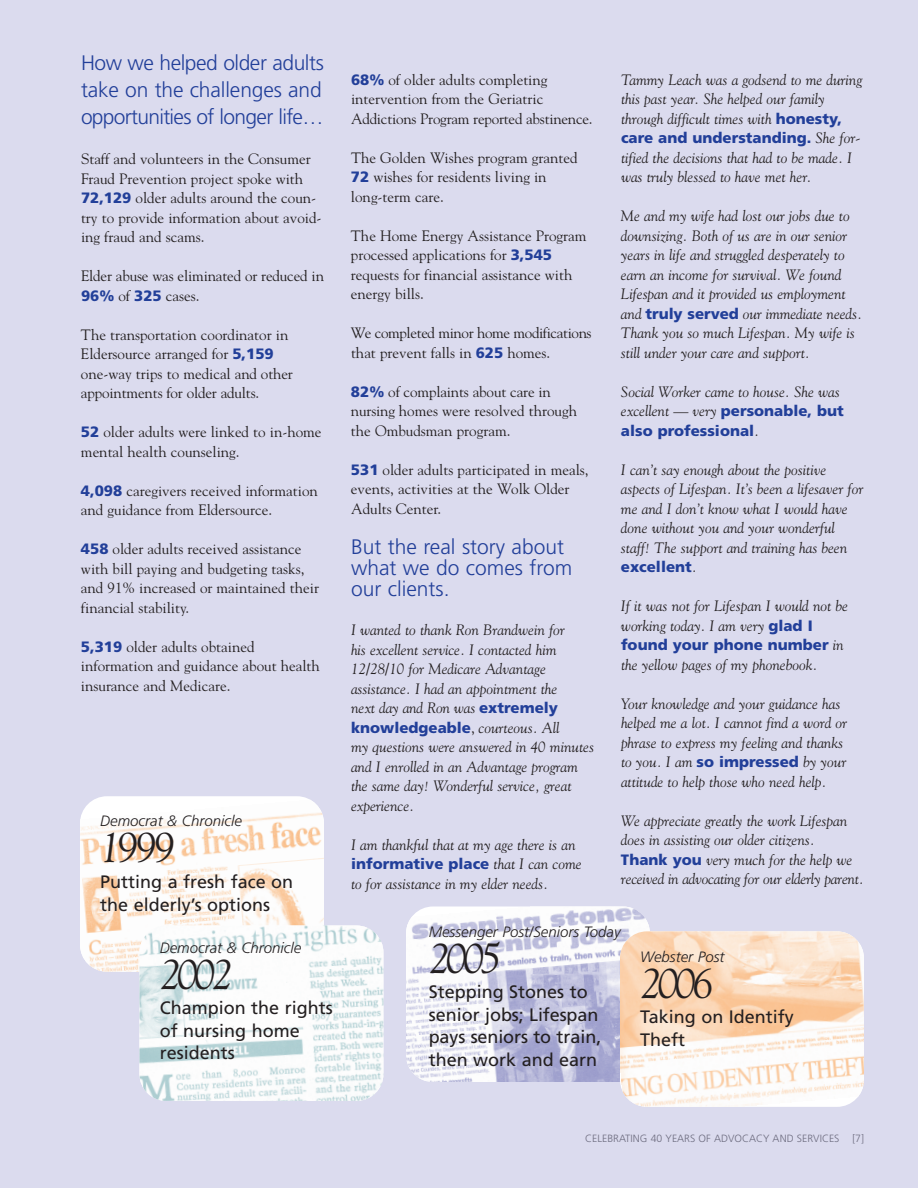
<style>
.page{position:relative;width:918px;height:1188px;background:#dbdbee}
.page>*{position:absolute;margin:0;border:0;box-sizing:border-box;transform-origin:0 0}
.t1{font:italic 42px "Goudy";letter-spacing:-.085em;color:#231f20}
.t2{font:300 21px/27px "Frutiger";letter-spacing:-.005em;color:#223f99;text-align:justify}
.t3{font:18px/22.5px "Frutiger";color:#231f20}
.t4{font:italic 15px/19.5px "Goudy";color:#231f20}
.t5{font:15px/19.5px "Goudy";color:#231f20}
.t6{font:900 15px "Frutiger";color:#223f99}
.t7{font:italic 300 15px "Frutiger";color:#231f20}
.t8{font:15px/19.5px "Goudy";letter-spacing:-.025em;color:#231f20}
.t9{font:300 10.5px "Frutiger";color:#6d6c7f}
.s1{font-family:"Frutiger";font-weight:900;color:#223f99}
.s2{font-family:"Frutiger";font-weight:900;font-style:normal;color:#223f99}
.s3{font-family:"Goudy";font-weight:400;color:#231f20}
.s4{font-family:"Goudy";font-weight:400;font-style:italic;color:#231f20}
</style>
<div class="page">
<img style="left:80px;top:798px;width:244px;height:174px">
<img style="left:139px;top:926px;width:244px;height:175px">
<img style="left:406px;top:906px;width:244px;height:176px">
<img style="left:620px;top:931px;width:244px;height:176px">
<h2 class="t2" style="left:81px;top:51px;width:244px">How we helped older adults take on the challenges and opportunities of longer life…</h2>
<p class="t5" style="left:81px;top:149px;width:242px">Staff and volunteers in the Consumer Fraud Prevention project spoke with <span class="s1">72,129</span> older adults around the coun&shy;try to provide information about avoid&shy;ing fraud and scams.</p>
<p class="t5" style="left:81px;top:266px;width:245px">Elder abuse was eliminated or reduced in<br><span class="s1">96%</span> of <span class="s1">325</span> cases.</p>
<p class="t5" style="left:81px;top:325px;width:213px">The transportation coordinator in Eldersource arranged for <span class="s1">5,159 </span>one-way trips to medical and other appointments for older adults.</p>
<p class="t5" style="left:81px;top:422px;width:242px"><span class="s1">52</span> older adults were linked to in-home mental health counseling.</p>
<p class="t5" style="left:81px;top:481px;width:238px"><span class="s1">4,098</span> caregivers received information and guidance from Eldersource.</p>
<p class="t5" style="left:81px;top:539px;width:240px"><span class="s1">458</span> older adults received assistance with bill paying and budgeting tasks, and 91% increased or maintained their financial stability.</p>
<p class="t5" style="left:81px;top:637px;width:240px"><span class="s1">5,319</span> older adults obtained information and guidance about health insurance and Medicare.</p>
<p class="t7" style="left:100px;top:815px;width:143px">Democrat &amp; Chronicle</p>
<h1 class="t1" style="left:100px;top:823px;width:77px">1999</h1>
<p class="t3" style="left:100px;top:872px;width:195px">Putting a fresh face on the elderly’s options</p>
<p class="t7" style="left:160px;top:941px;width:143px">Democrat &amp; Chronicle</p>
<h1 class="t1" style="left:160px;top:949px;width:75px">2002</h1>
<p class="t3" style="left:160px;top:998px;width:175px">Champion the rights of nursing home residents</p>
<p class="t5" style="left:351px;top:70px;width:243px"><span class="s1">68%</span> of older adults completing intervention from the Geriatric<br>Addictions Program reported abstinence.</p>
<p class="t5" style="left:351px;top:148px;width:228px">The Golden Wishes program granted<br><span class="s1">72</span> wishes for residents living in long-term care.</p>
<p class="t5" style="left:351px;top:226px;width:237px">The Home Energy Assistance Program processed applications for <span class="s1">3,545 </span>requests for financial assistance with energy bills.</p>
<p class="t8" style="left:351px;top:323px;width:242px">We completed minor home modifications that prevent falls in <span class="s1">625</span> homes.</p>
<p class="t5" style="left:351px;top:382px;width:228px"><span class="s1">82%</span> of complaints about care in nursing homes were resolved through the Ombudsman program.</p>
<p class="t5" style="left:351px;top:460px;width:239px"><span class="s1">531</span> older adults participated in meals, events, activities at the Wolk Older<br>Adults Center.</p>
<h2 class="t2" style="left:351px;top:538px;width:223px;line-height:21px;text-align:left">But the real story about what we do comes from our clients.</h2>
<p class="t4" style="left:351px;top:620px;width:215px">I wanted to thank Ron Brandwein for his excellent service. I contacted him 12/28/10 for Medicare Advantage assistance. I had an appointment the next day and Ron was <span class="s2">extremely</span></p>
<p class="t6" style="left:351px;top:721px;width:210px">knowledgeable<span class="s3">,</span> <span class="s4">courteous. All</span></p>
<p class="t4" style="left:351px;top:737px;width:245px">my questions were answered in 40 minutes and I enrolled in an Advantage program the same day! Wonderful service, great experience.</p>
<p class="t4" style="left:351px;top:835px;width:226px">I am thankful that at my age there is an</p>
<p class="t6" style="left:351px;top:858px;width:232px">informative place <span class="s4">that I can come</span></p>
<p class="t4" style="left:351px;top:874px;width:199px">to for assistance in my elder needs.</p>
<p class="t4" style="left:621px;top:70px;width:243px">Tammy Leach was a godsend to me during this past year. She helped our family through difficult times with <span class="s2">honesty,</span></p>
<p class="t6" style="left:621px;top:132px;width:241px">care and understanding. <span class="s4">She for-</span></p>
<p class="t4" style="left:621px;top:148px;width:233px">tified the decisions that had to be made. I was truly blessed to have met her.</p>
<p class="t4" style="left:621px;top:206px;width:243px">Me and my wife had lost our jobs due to downsizing. Both of us are in our senior years in life and struggled desperately to earn an income for survival. We found Lifespan and it provided us employment and <span class="s2">truly served</span> our immediate needs.<br>Thank you so much Lifespan. My wife is still under your care and support.</p>
<p class="t4" style="left:621px;top:382px;width:224px">Social Worker came to house. She was excellent — very <span class="s2">personable, but</span></p>
<p class="t6" style="left:621px;top:424px;width:140px">also professional<span class="s4">.</span></p>
<p class="t4" style="left:621px;top:460px;width:244px">I can’t say enough about the positive aspects of Lifespan. It’s been a lifesaver for me and I don’t know what I would have done without you and your wonderful staff! The support and training has been</p>
<p class="t6" style="left:621px;top:561px;width:77px">excellent<span class="s4">.</span></p>
<p class="t4" style="left:621px;top:596px;width:229px">If it was not for Lifespan I would not be working today. I am very <span class="s2">glad I</span></p>
<p class="t6" style="left:621px;top:639px;width:224px">found your phone number <span class="s4">in</span></p>
<p class="t4" style="left:621px;top:655px;width:198px">the yellow pages of my phonebook.</p>
<p class="t4" style="left:621px;top:694px;width:228px">Your knowledge and your guidance has helped me a lot. I cannot find a word or phrase to express my feeling and thanks to you. I am <span class="s2">so impressed</span> by your attitude to help those who need help.</p>
<p class="t4" style="left:621px;top:811px;width:244px">We appreciate greatly the work Lifespan does in assisting our older citizens.<br><span class="s2">Thank you</span> very much for the help we received in advocating for our elderly parent.</p>
<p class="t7" style="left:429px;top:925px;width:193px">Messenger Post/Seniors Today</p>
<h1 class="t1" style="left:429px;top:934px;width:75px">2005</h1>
<p class="t3" style="left:429px;top:982px;width:174px">Stepping Stones to senior jobs; Lifespan pays seniors to train, then work and earn</p>
<p class="t7" style="left:640px;top:950px;width:86px">Webster Post</p>
<h1 class="t1" style="left:640px;top:958px;width:75px">2006</h1>
<p class="t3" style="left:640px;top:1007px;width:155px">Taking on Identify<br>Theft</p>
<p class="t9" style="left:585px;top:1134px;width:280px">CELEBRATING 40 YEARS OF ADVOCACY AND SERVICES [7]</p>
</div>
